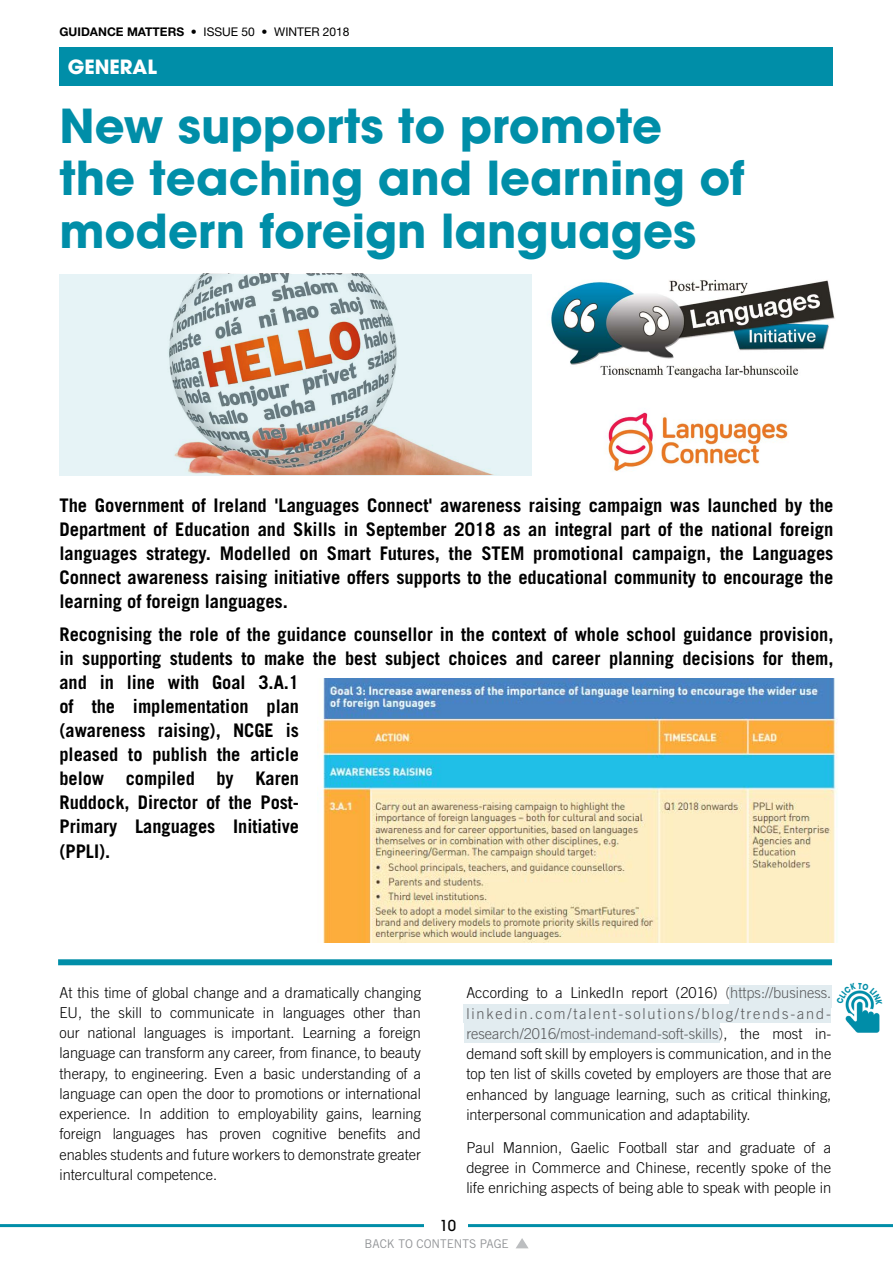
<style>
.page{position:relative;width:893px;height:1263px;background:#fff}
.page>*{position:absolute;margin:0;border:0;box-sizing:border-box;transform-origin:0 0}
.t1{font:700 46.5px/52.5px "Avant Garde";color:#008ea8}
.t2{font:700 19.5px "Avant Garde";color:#fff}
.t3{font:700 18.75px/24.2px "Trade Gothic";letter-spacing:-.005em;color:#000;text-align:justify}
.t4{font:300 15px/20.1px "Trade Gothic";color:#000;text-align:justify}
.t5{font:500 15px "Avant Garde";color:#000}
.t6{font:700 12px "Helvetica Neue";color:#000}
.t7{font:12px "Trade Gothic";letter-spacing:-.005em;color:#939598}
.s1{font-weight:400}
.s2{color:#58595b}
</style>
<div class="page">
<div style="left:59px;top:47px;width:774px;height:39px;background:#008ea8"></div>
<hr style="left:0;top:1224px;width:893px;height:3px;background:#008ea8">
<div style="left:424px;top:1208px;width:44px;height:55px;background:#fff"></div>
<svg style="left:516px;top:1238px;width:12px;height:10px"></svg>
<div style="left:58px;top:959px;width:774px;height:6px;background:#008ea8"></div>
<svg style="left:60px;top:275px;width:471px;height:201px;background:#d4d5d2"></svg>
<img style="left:317px;top:678px;width:520px;height:265px">
<img style="left:608px;top:412px;width:180px;height:59px">
<img style="left:551px;top:279px;width:284px;height:99px">
<div style="left:729px;top:985px;width:102px;height:23px;background:#e2ecf0"></div>
<div style="left:463px;top:1005px;width:368px;height:18px;background:#e2ecf0"></div>
<div style="left:465px;top:1011px;width:255px;height:32px;background:#e2ecf0"></div>
<img style="left:845px;top:1005px;width:35px;height:28px">
<svg style="left:845px;top:990px;width:29px;height:15px"></svg>
<p class="t6" style="left:60px;top:24px;width:292px">GUIDANCE MATTERS • <span class="s1">ISSUE 50</span> • <span class="s1">WINTER 2018</span></p>
<h2 class="t2" style="left:68px;top:54px;width:91px">GENERAL</h2>
<h1 class="t1" style="left:60px;top:99px;width:687px">New supports to promote the teaching and learning of modern foreign languages</h1>
<p class="t3" style="left:60px;top:493px;width:775px">The Government of Ireland 'Languages Connect' awareness raising campaign was launched by the Department of Education and Skills in September 2018 as an integral part of the national foreign languages strategy. Modelled on Smart Futures, the STEM promotional campaign, the Languages Connect awareness raising initiative offers supports to the educational community to encourage the learning of foreign languages.</p>
<p class="t3" style="left:60px;top:622px;width:775px;text-align:left">Recognising the role of the guidance counsellor in the context of whole school guidance provision, in supporting students to make the best subject choices and career planning decisions for them, and in line with Goal 3.A.1<br>of the implementation plan<br>(awareness raising), NCGE is<br>pleased to publish the article<br>below compiled by Karen<br>Ruddock, Director of the Post-<br>Primary Languages Initiative<br>(PPLI).</p>
<p class="t4" style="left:60px;top:983px;width:363px">At this time of global change and a dramatically changing EU, the skill to communicate in languages other than our national languages is important. Learning a foreign language can transform any career, from finance, to beauty therapy, to engineering. Even a basic understanding of a language can open the door to promotions or international experience. In addition to employability gains, learning foreign languages has proven cognitive benefits and enables students and future workers to demonstrate greater intercultural competence.</p>
<p class="t4" style="left:466px;top:983px;width:367px">According to a LinkedIn report (2016) <span class="s2">(https://business. linkedin.com/talent-solutions/blog/trends-and&shy;research/2016/most-indemand-soft-skills)</span>, the most in&shy;demand soft skill by employers is communication, and in the top ten list of skills coveted by employers are those that are enhanced by language learning, such as critical thinking, interpersonal communication and adaptability.</p>
<p class="t4" style="left:466px;top:1137px;width:366px">Paul Mannion, Gaelic Football star and graduate of a degree in Commerce and Chinese, recently spoke of the life enriching aspects of being able to speak with people in</p>
<p class="t5" style="left:439px;top:1216px;width:18px">10</p>
<p class="t7" style="left:365px;top:1236px;width:146px">BACK TO CONTENTS PAGE</p>
</div>
